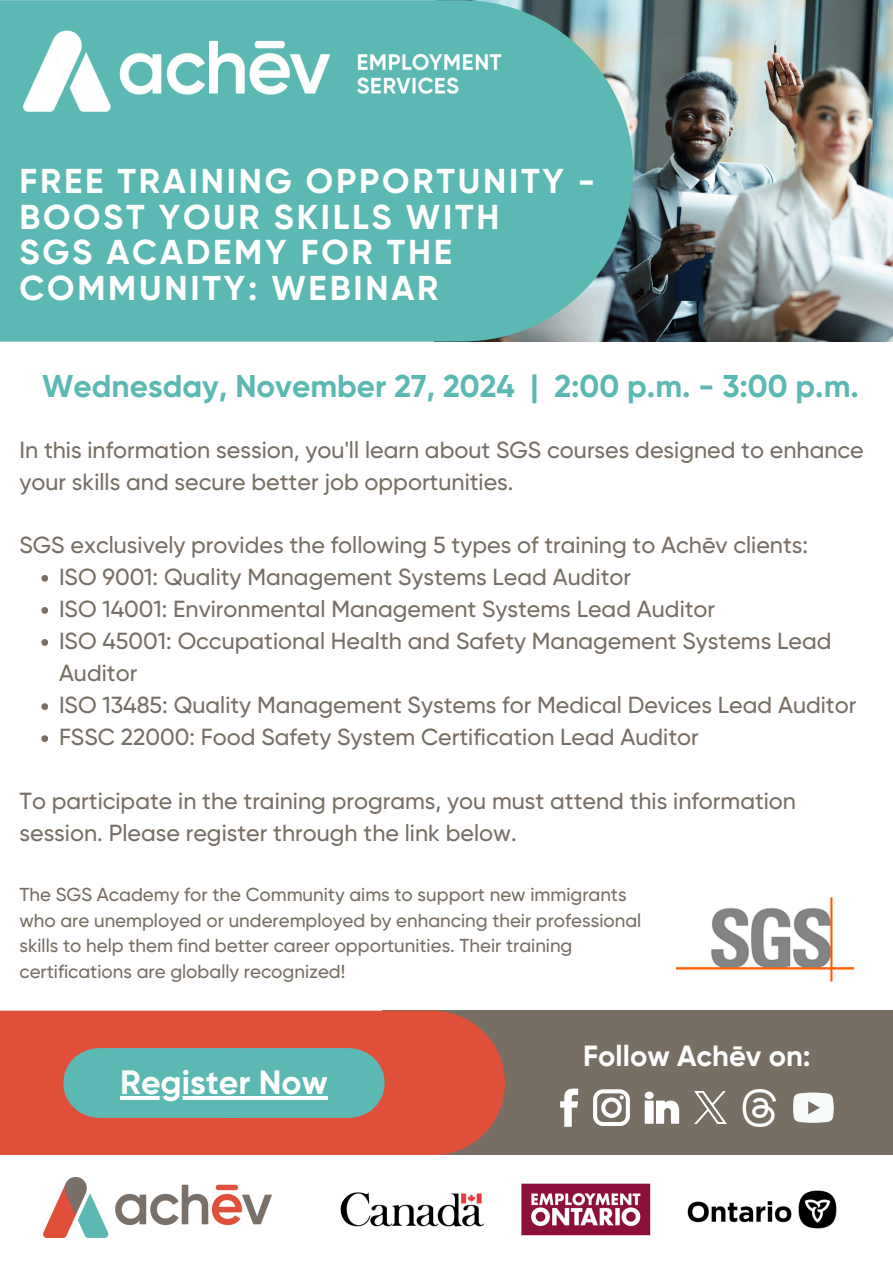
<style>
.page{position:relative;width:893px;height:1263px;background:#fff}
.page>*{position:absolute;margin:0;border:0;box-sizing:border-box;transform-origin:0 0}
.t1{font:700 34.5px/35.4px "Gilroy";letter-spacing:.08em;color:#fff}
.t2{font:700 33.75px "Gilroy";color:#fff}
.t3{font:700 31.5px "Gilroy";color:#5cb8b2}
.t4{font:700 29.17px "Gilroy";color:#fff}
.t5{font:500 23.25px/32.1px "Gilroy";color:#776e64}
.t6{font:500 18.75px/25.9px "Gilroy";color:#776e64}
</style>
<div class="page">
<img style="left:633px;top:0;width:260px;height:341px">
<svg style="left:0;top:0;width:633px;height:342px;fill:#5cb8b2"></svg>
<img style="left:12px;top:0;width:496px;height:123px">
<img style="left:340px;top:1183px;width:497px;height:53px">
<img style="left:43px;top:1177px;width:228px;height:61px">
<div style="left:382px;top:1010px;width:511px;height:145px;background:#776e64"></div>
<div style="left:0;top:1011px;width:505px;height:144px;background:#e04f39"></div>
<img style="left:676px;top:897px;width:177px;height:85px">
<svg style="left:41px;top:575px;width:7px;height:7px"></svg>
<svg style="left:41px;top:607px;width:7px;height:7px"></svg>
<svg style="left:41px;top:639px;width:7px;height:7px"></svg>
<svg style="left:41px;top:703px;width:7px;height:7px"></svg>
<svg style="left:41px;top:735px;width:7px;height:7px"></svg>
<svg style="left:63px;top:1048px;width:322px;height:70px"></svg>
<hr style="left:120px;top:1096px;width:208px;height:4px;background:#fff">
<svg style="left:560px;top:1088px;width:18px;height:39px"></svg>
<svg style="left:593px;top:1089px;width:36px;height:37px"></svg>
<svg style="left:645px;top:1091px;width:34px;height:33px"></svg>
<img style="left:694px;top:1091px;width:32px;height:33px">
<img style="left:742px;top:1089px;width:34px;height:37px">
<svg style="left:793px;top:1092px;width:40px;height:31px"></svg>
<p class="t1" style="left:19px;top:164px;width:577px">FREE TRAINING OPPORTUNITY -<br>BOOST YOUR SKILLS WITH<br>SGS ACADEMY FOR THE<br>COMMUNITY: WEBINAR</p>
<p class="t3" style="left:42px;top:367px;width:818px">Wednesday, November 27, 2024 | 2:00 p.m. - 3:00 p.m.</p>
<h3 class="t5" style="left:19px;top:434px;width:846px">In this information session, you'll learn about SGS courses designed to enhance your skills and secure better job opportunities.</h3>
<h4 class="t5" style="left:19px;top:529px;width:790px">SGS exclusively provides the following 5 types of training to Achēv clients:</h4>
<p class="t5" style="left:59px;top:561px;width:573px">ISO 9001: Quality Management Systems Lead Auditor</p>
<p class="t5" style="left:59px;top:593px;width:657px">ISO 14001: Environmental Management Systems Lead Auditor</p>
<p class="t5" style="left:59px;top:625px;width:774px">ISO 45001: Occupational Health and Safety Management Systems Lead<br>Auditor</p>
<p class="t5" style="left:59px;top:689px;width:799px">ISO 13485: Quality Management Systems for Medical Devices Lead Auditor</p>
<p class="t5" style="left:59px;top:721px;width:641px">FSSC 22000: Food Safety System Certification Lead Auditor</p>
<p class="t5" style="left:19px;top:785px;width:778px">To participate in the training programs, you must attend this information session. Please register through the link below.</p>
<p class="t6" style="left:19px;top:881px;width:623px">The SGS Academy for the Community aims to support new immigrants who are unemployed or underemployed by enhancing their professional skills to help them find better career opportunities. Their training certifications are globally recognized!</p>
<h4 class="t2" style="left:120px;top:1062px;width:209px">Register Now</h4>
<h2 class="t4" style="left:583px;top:1038px;width:229px">Follow Achēv on:</h2>
</div>
